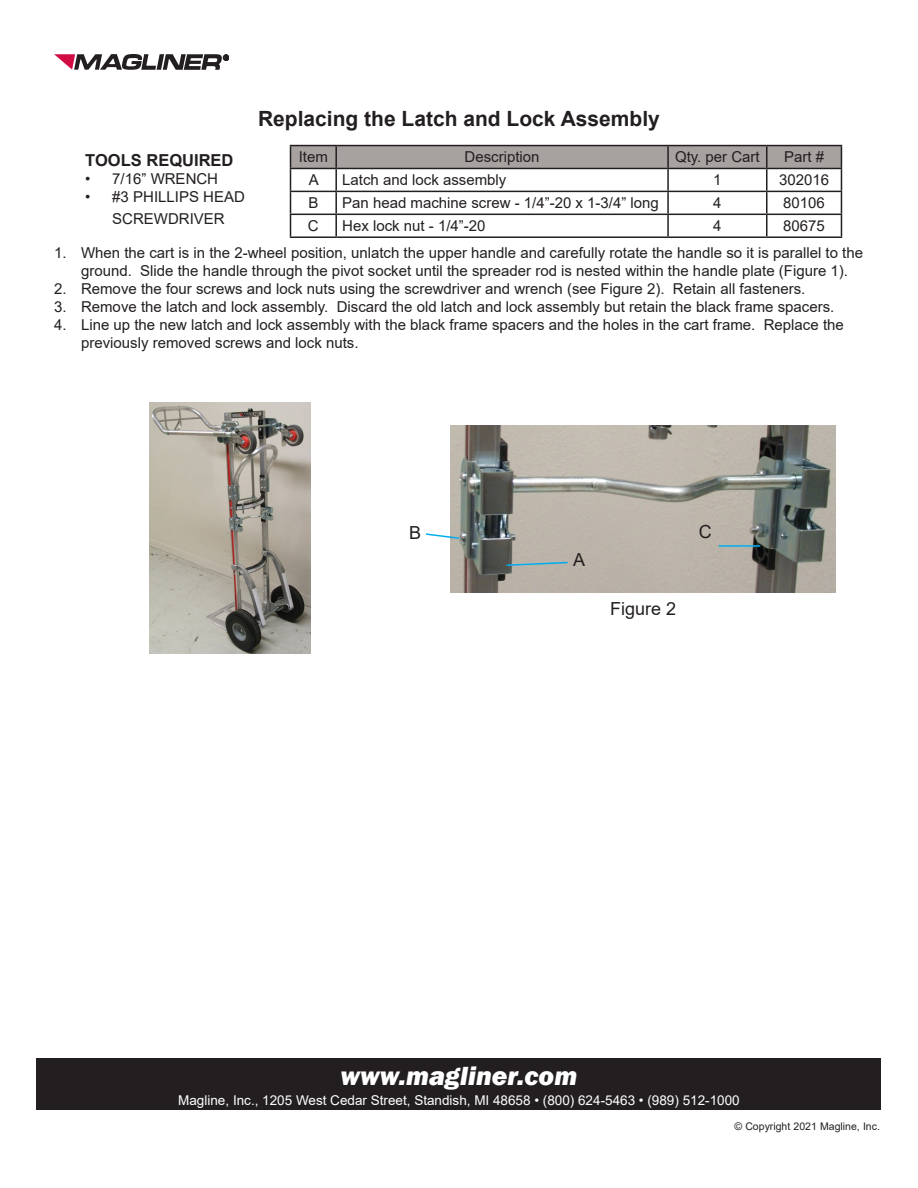
<style>
.page{position:relative;width:918px;height:1188px;background:#fff}
.page>*{position:absolute;margin:0;border:0;box-sizing:border-box;transform-origin:0 0}
.t1{font:italic 800 27px "Franklin Gothic";color:#fff}
.t2{font:700 21px "Arial";color:#231f20}
.t3{font:18px "Arial";color:#231f20}
.t4{font:700 16.5px "Arial";color:#231f20}
.t5{font:15px/18px "Arial";color:#231f20}
.t6{font:13.5px "Arial";color:#fff}
.Body{font:10.5px "Arial";color:#231f20}
</style>
<div class="page">
<hr style="left:290px;top:145px;width:46px;height:1px;background:#231f20">
<hr style="left:336px;top:145px;width:332px;height:1px;background:#231f20">
<hr style="left:668px;top:145px;width:99px;height:1px;background:#231f20">
<hr style="left:767px;top:145px;width:75px;height:1px;background:#231f20">
<svg style="left:290px;top:146px;width:552px;height:90px"></svg>
<hr style="left:290px;top:236px;width:46px;height:2px;background:#231f20">
<hr style="left:336px;top:236px;width:332px;height:2px;background:#231f20">
<hr style="left:668px;top:236px;width:99px;height:2px;background:#231f20">
<hr style="left:767px;top:236px;width:75px;height:2px;background:#231f20">
<img style="left:149px;top:403px;width:161px;height:251px">
<img style="left:450px;top:425px;width:386px;height:168px">
<svg style="left:505px;top:561px;width:64px;height:6px"></svg>
<svg style="left:425px;top:532px;width:36px;height:8px"></svg>
<hr style="left:719px;top:545px;width:41px;height:2px;background:#00aeef">
<svg style="left:54px;top:54px;width:175px;height:16px"></svg>
<div style="left:37px;top:1059px;width:844px;height:51px;background:#231f20"></div>
<p class="t2" style="left:258px;top:104px;width:403px">Replacing the Latch and Lock Assembly</p>
<p class="t5" style="left:299px;top:148px;width:31px">Item</p>
<p class="t5" style="left:465px;top:148px;width:77px">Description</p>
<p class="t5" style="left:675px;top:148px;width:86px">Qty. per Cart</p>
<p class="t5" style="left:784px;top:148px;width:42px">Part #</p>
<p class="t5" style="left:309px;top:171px;width:12px">A</p>
<p class="t5" style="left:342px;top:171px;width:166px">Latch and lock assembly</p>
<p class="t5" style="left:713px;top:171px;width:10px">1</p>
<p class="t5" style="left:779px;top:171px;width:52px">302016</p>
<p class="t5" style="left:308px;top:194px;width:12px">B</p>
<p class="t5" style="left:342px;top:194px;width:318px">Pan head machine screw - 1/4”-20 x 1-3/4” long</p>
<p class="t5" style="left:713px;top:194px;width:10px">4</p>
<p class="t5" style="left:783px;top:194px;width:43px">80106</p>
<p class="t5" style="left:308px;top:217px;width:12px">C</p>
<p class="t5" style="left:342px;top:217px;width:145px">Hex lock nut - 1/4”-20</p>
<p class="t5" style="left:713px;top:217px;width:10px">4</p>
<p class="t5" style="left:783px;top:217px;width:43px">80675</p>
<p class="t4" style="left:85px;top:149px;width:150px">TOOLS REQUIRED</p>
<p class="t5" style="left:85px;top:170px;width:134px">• 7/16” WRENCH</p>
<p class="t5" style="left:85px;top:186px;width:161px;line-height:21.6px;text-align:center">• #3 PHILLIPS HEAD<br>SCREWDRIVER</p>
<p class="t5" style="left:81px;top:244px;width:784px;text-indent:-27px">1. When the cart is in the 2-wheel position, unlatch the upper handle and carefully rotate the handle so it is parallel to the ground. Slide the handle through the pivot socket until the spreader rod is nested within the handle plate (Figure 1).</p>
<p class="t5" style="left:54px;top:280px;width:753px">2. Remove the four screws and lock nuts using the screwdriver and wrench (see Figure 2). Retain all fasteners.</p>
<p class="t5" style="left:54px;top:298px;width:782px">3. Remove the latch and lock assembly. Discard the old latch and lock assembly but retain the black frame spacers.</p>
<p class="t5" style="left:81px;top:316px;width:764px;text-indent:-27px">4. Line up the new latch and lock assembly with the black frame spacers and the holes in the cart frame. Replace the previously removed screws and lock nuts.</p>
<p class="t3" style="left:409px;top:520px;width:14px">B</p>
<p class="t3" style="left:699px;top:519px;width:14px">C</p>
<p class="t3" style="left:573px;top:548px;width:14px">A</p>
<p class="t3" style="left:610px;top:596px;width:68px">Figure 2</p>
<p class="t1" style="left:341px;top:1058px;width:238px">www.magliner.com</p>
<p class="t6" style="left:178px;top:1091px;width:563px">Magline, Inc., 1205 West Cedar Street, Standish, MI 48658 • (800) 624-5463 • (989) 512-1000</p>
<p class="Body" style="left:734px;top:1120px;width:147px">© Copyright 2021 Magline, Inc.</p>
</div>
